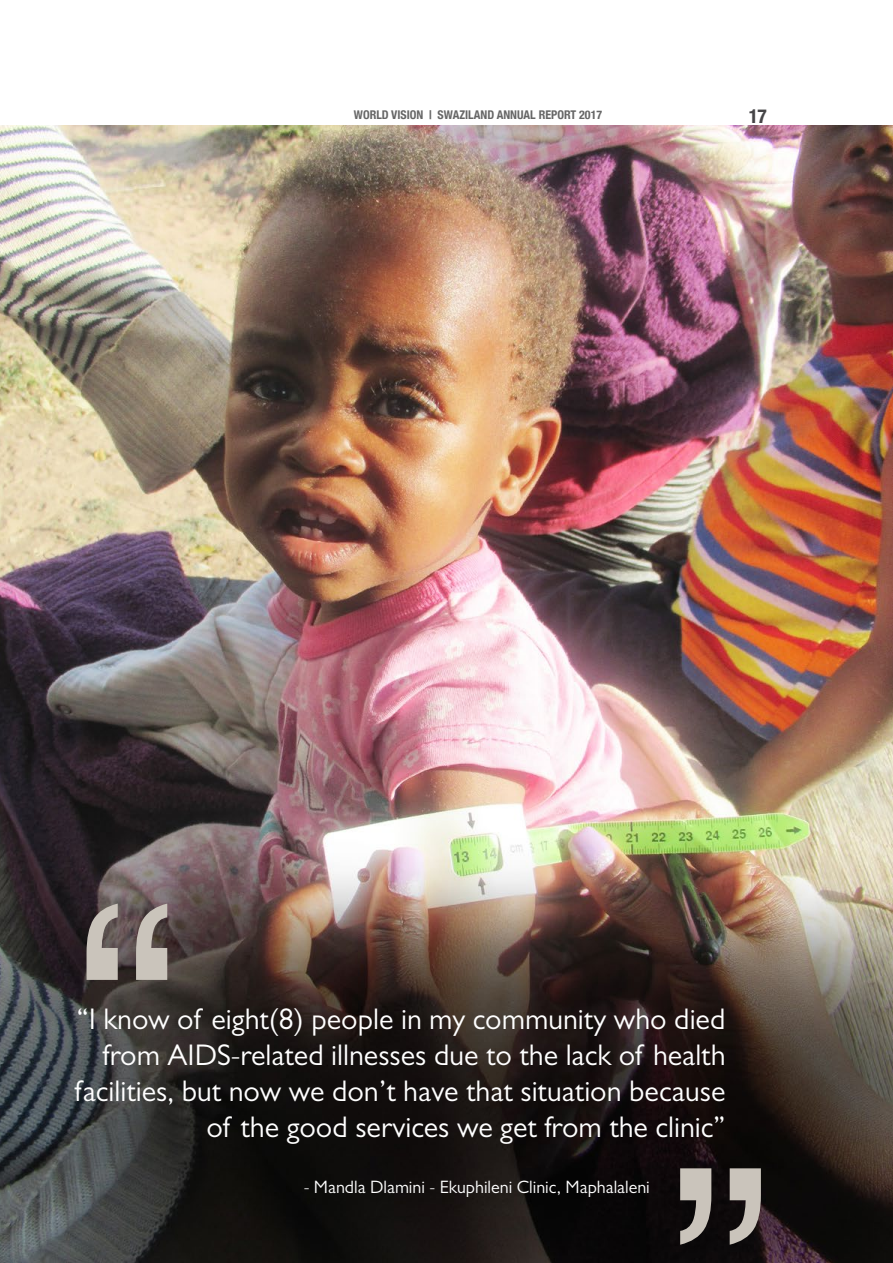
<style>
.page{position:relative;width:893px;height:1263px;background:#fff}
.page>*{position:absolute;margin:0;border:0;box-sizing:border-box;transform-origin:0 0}
.t1{font:300px "Helvetica";color:#cac4bb}
.t2{font:30px/36px "Gill Sans MT Pro";color:#fff;text-align:right}
.t3{font:700 condensed 19.5px "Helvetica Neue";color:#464547}
.t4{font:18px "Gill Sans MT Pro";color:#fff}
.t5{font:700 condensed 12px "Helvetica Neue";color:#666}
</style>
<div class="page">
<img style="left:0;top:126px;width:893px;height:1137px">
<p class="t5" style="left:354px;top:108px;width:250px">WORLD VISION | SWAZILAND ANNUAL REPORT 2017</p>
<p class="t3" style="left:748px;top:104px;width:20px">17</p>
<h1 class="t1" style="left:75px;top:842px;width:101px">“</h1>
<p class="t2" style="left:75px;top:1001px;width:652px">“I know of eight(8) people in my community who died from AIDS-related illnesses due to the lack of health facilities, but now we don’t have that situation because</p>
<p class="t2" style="left:206px;top:1109px;width:521px">of the good services we get from the clinic”</p>
<h1 class="t1" style="left:772px;top:1306px;width:101px;rotate:-180deg">“</h1>
<p class="t4" style="left:304px;top:1176px;width:348px">- Mandla Dlamini - Ekuphileni Clinic, Maphalaleni</p>
</div>
